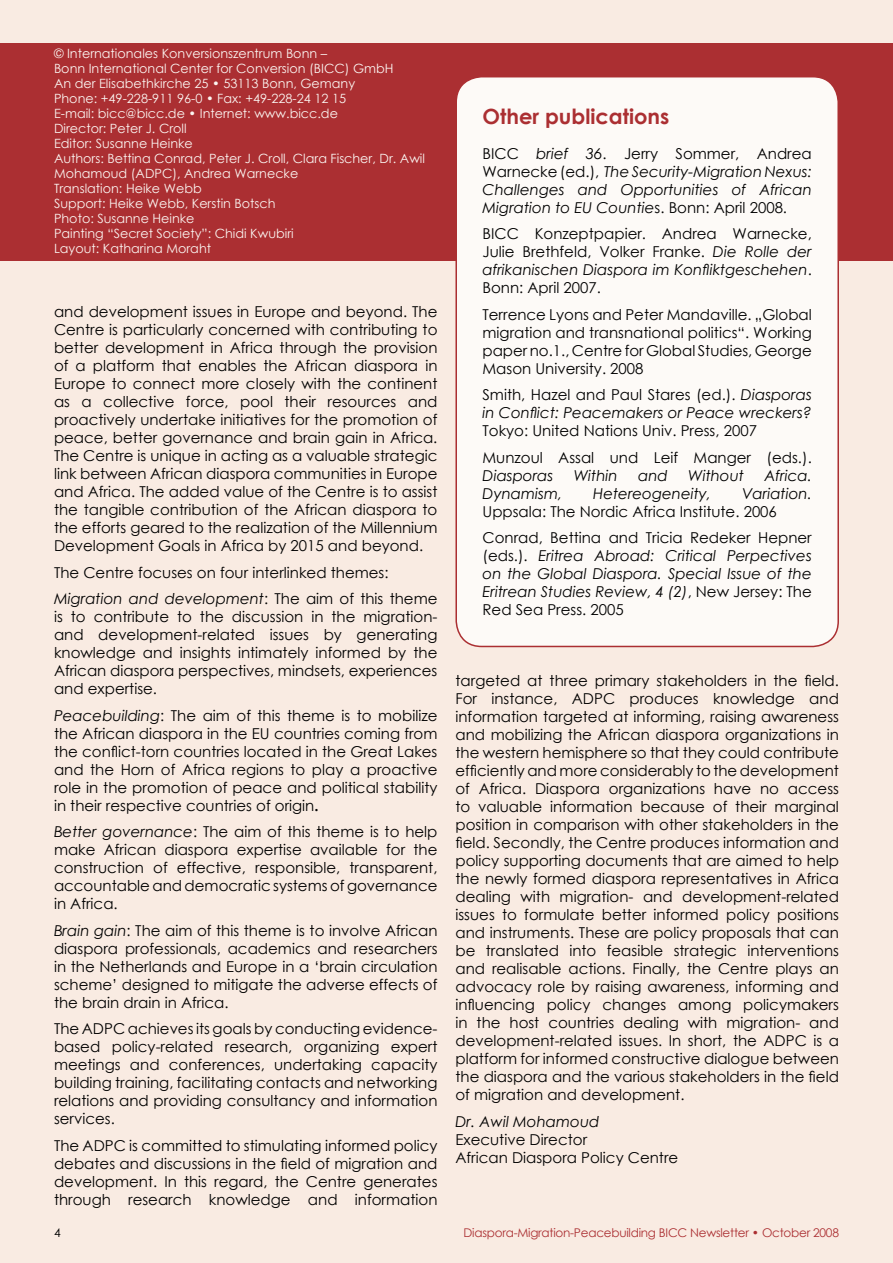
<style>
.page{position:relative;width:893px;height:1263px;background:#f9ebe2}
.page>*{position:absolute;margin:0;border:0;box-sizing:border-box;transform-origin:0 0}
.t1{font:700 21px "Century Gothic";color:#ab2f32}
.t2{font:15px/18px "Century Gothic";color:#000;text-align:justify}
.t3{font:italic 15px/18px "Century Gothic";color:#000;text-align:justify}
.t4{font:12.75px/15px "Century Gothic";color:#fbf5f1}
.t5{font:12px "Century Gothic";letter-spacing:-.02em;color:#ab2f32}
.t6{font:12px "Century Gothic";color:#000}
.s1{font-style:italic}
.s2{font-weight:700}
.s3{font-style:normal}
</style>
<div class="page">
<div style="left:0;top:44px;width:893px;height:217px;background:#ab2f32"></div>
<div style="left:456px;top:77px;width:382px;height:569px;background:#fdfaf7;border-radius:26px"></div>
<div style="left:455px;top:76px;width:384px;height:571px;border:2px solid #ab2f32;border-radius:26px"></div>
<p class="t4" style="left:54px;top:46px;width:372px">© Internationales Konversionszentrum Bonn –<br>Bonn International Center for Conversion (BICC) GmbH<br>An der Elisabethkirche 25 • 53113 Bonn, Gemany<br>Phone: +49-228-911 96-0 • Fax: +49-228-24 12 15<br>E-mail: bicc@bicc.de • Internet: www.bicc.de<br>Director: Peter J. Croll<br>Editor: Susanne Heinke<br>Authors: Bettina Conrad, Peter J. Croll, Clara Fischer, Dr. Awil Mohamoud (ADPC), Andrea Warnecke<br>Translation: Heike Webb<br>Support: Heike Webb, Kerstin Botsch<br>Photo: Susanne Heinke<br>Painting “Secret Society”: Chidi Kwubiri<br>Layout: Katharina Moraht</p>
<p class="t2" style="left:54px;top:303px;width:385px">and development issues in Europe and beyond. The Centre is particularly concerned with contributing to better development in Africa through the provision of a platform that enables the African diaspora in Europe to connect more closely with the continent as a collective force, pool their resources and proactively undertake initiatives for the promotion of peace, better governance and brain gain in Africa.<br>The Centre is unique in acting as a valuable strategic link between African diaspora communities in Europe and Africa. The added value of the Centre is to assist the tangible contribution of the African diaspora to the efforts geared to the realization of the Millennium Development Goals in Africa by 2015 and beyond.</p>
<p class="t2" style="left:54px;top:559px;width:385px;line-height:26.5px">The Centre focuses on four interlinked themes:<br><span class="s1">Migration and development</span>: The aim of this theme</p>
<p class="t2" style="left:54px;top:608px;width:385px">is to contribute to the discussion in the migration&shy;and development-related issues by generating knowledge and insights intimately informed by the African diaspora perspectives, mindsets, experiences and expertise.</p>
<p class="t2" style="left:54px;top:706px;width:385px"><span class="s1">Peacebuilding</span>: The aim of this theme is to mobilize the African diaspora in the EU countries coming from the conflict-torn countries located in the Great Lakes and the Horn of Africa regions to play a proactive role in the promotion of peace and political stability in their respective countries of origin<span class="s2">.</span></p>
<p class="t2" style="left:54px;top:823px;width:385px"><span class="s1">Better governance</span>: The aim of this theme is to help make African diaspora expertise available for the construction of effective, responsible, transparent, accountable and democratic systems of governance in Africa.</p>
<p class="t2" style="left:54px;top:921px;width:385px"><span class="s1">Brain gain</span>: The aim of this theme is to involve African diaspora professionals, academics and researchers in the Netherlands and Europe in a ‘brain circulation scheme’ designed to mitigate the adverse effects of the brain drain in Africa.</p>
<p class="t2" style="left:54px;top:1020px;width:385px">The ADPC achieves its goals by conducting evidence&shy;based policy-related research, organizing expert meetings and conferences, undertaking capacity building training, facilitating contacts and networking relations and providing consultancy and information services.</p>
<p class="t2" style="left:54px;top:1136px;width:385px">The ADPC is committed to stimulating informed policy debates and discussions in the field of migration and development. In this regard, the Centre generates through research knowledge and information</p>
<h1 class="t1" style="left:482px;top:100px;width:188px">Other publications</h1>
<p class="t3" style="left:482px;top:144px;width:331px"><span class="s3">BICC</span> brief 36<span class="s3">. Jerry Sommer, Andrea Warnecke (ed.),</span> The Security-Migration Nexus:<br>Challenges and Opportunities of African Migration to EU Countie<span class="s3">s. Bonn: April 2008.</span></p>
<p class="t2" style="left:482px;top:225px;width:331px">BICC Konzeptpapier. Andrea Warnecke, Julie Brethfeld, Volker Franke. <span class="s1">Die Rolle der afrikanischen Diaspora im Konfliktgeschehen</span>.<br>Bonn: April 2007.</p>
<p class="t2" style="left:482px;top:305px;width:331px">Terrence Lyons and Peter Mandaville. „Global migration and transnational politics“. Working paper no.1., Centre for Global Studies, George Mason University. 2008</p>
<p class="t3" style="left:482px;top:386px;width:331px"><span class="s3">Smith, Hazel and Paul Stares (ed.).</span> Diasporas in Conflict: Peacemakers or Peace wreckers?</p>
<p class="t2" style="left:482px;top:417px;width:331px;line-height:26.5px">Tokyo: United Nations Univ. Press, 2007<br>Munzoul Assal und Leif Manger (eds.).</p>
<p class="t3" style="left:482px;top:466px;width:72px">Diasporas</p>
<p class="t3" style="left:574px;top:466px;width:45px">Within</p>
<p class="t3" style="left:638px;top:466px;width:31px">and</p>
<p class="t3" style="left:688px;top:466px;width:57px">Without</p>
<p class="t3" style="left:764px;top:466px;width:49px">Africa.</p>
<p class="t3" style="left:482px;top:484px;width:81px">Dynamism,</p>
<p class="t3" style="left:593px;top:484px;width:119px">Hetereogeneity,</p>
<p class="t3" style="left:742px;top:484px;width:71px">Variation.</p>
<p class="t2" style="left:482px;top:498px;width:331px;line-height:26.5px">Uppsala: The Nordic Africa Institute. 2006<br>Conrad, Bettina and Tricia Redeker Hepner</p>
<p class="t3" style="left:482px;top:547px;width:331px"><span class="s3">(eds.).</span> Eritrea Abroad: Critical Perpectives on the Global Diaspora. Special Issue of the Eritrean Studies Review, 4 (2)<span class="s3">, New Jersey: The Red Sea Press. 2005</span></p>
<p class="t2" style="left:455px;top:672px;width:385px">targeted at three primary stakeholders in the field.<br>For instance, ADPC produces knowledge and information targeted at informing, raising awareness and mobilizing the African diaspora organizations in the western hemisphere so that they could contribute efficiently and more considerably to the development of Africa. Diaspora organizations have no access to valuable information because of their marginal position in comparison with other stakeholders in the field. Secondly, the Centre produces information and policy supporting documents that are aimed to help the newly formed diaspora representatives in Africa dealing with migration- and development-related issues to formulate better informed policy positions and instruments. These are policy proposals that can be translated into feasible strategic interventions and realisable actions. Finally, the Centre plays an advocacy role by raising awareness, informing and influencing policy changes among policymakers in the host countries dealing with migration- and development-related issues. In short, the ADPC is a platform for informed constructive dialogue between the diaspora and the various stakeholders in the field of migration and development.</p>
<p class="t3" style="left:455px;top:1112px;width:145px">Dr. Awil Mohamoud</p>
<p class="t2" style="left:455px;top:1130px;width:224px">Executive Director<br>African Diaspora Policy Centre</p>
<p class="t6" style="left:54px;top:1224px;width:8px">4</p>
<p class="t5" style="left:464px;top:1224px;width:377px">Diaspora-Migration-Peacebuilding BICC Newsletter • October 2008</p>
</div>
